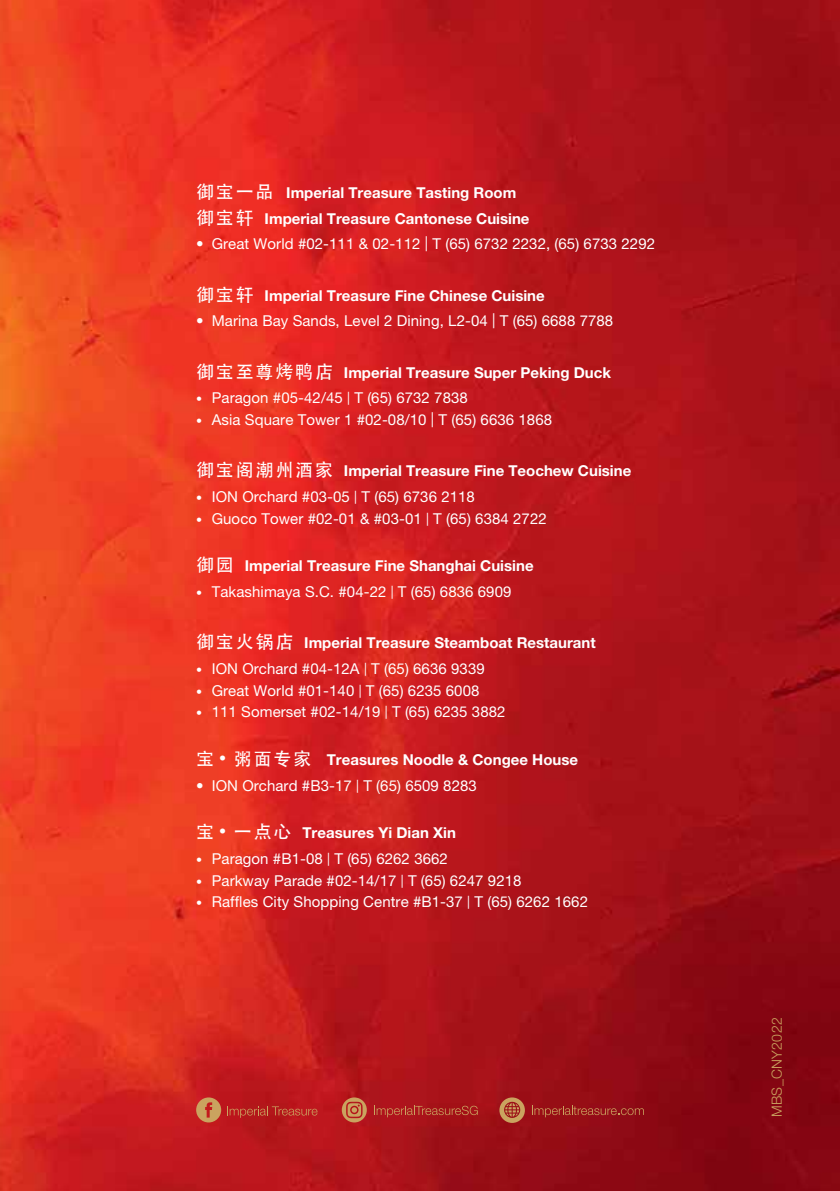
<style>
.page{position:relative;width:840px;height:1191px;background:#fff}
.page>*{position:absolute;margin:0;border:0;box-sizing:border-box;transform-origin:0 0}
.t1{font:15px "Helvetica Neue LT Std";letter-spacing:.005em;color:#fff}
.t2{font:700 15px/25.6px "Helvetica Neue LT Std";color:#fff}
.t3{font:300 14px "Helvetica Neue LT Std";letter-spacing:.025em;color:#caa35f}
.s1{font-family:"ST Heiti SC";font-weight:500;font-size:18px}
.s2{font-size:12px}
.s3{font-size:13px}
.s4{font-family:"ST Heiti SC";font-weight:500;font-size:16px}
</style>
<div class="page">
<img style="left:0;top:0;width:839px;height:1191px">
<svg style="left:531px;top:1106px;width:112px;height:11px"></svg>
<svg style="left:499px;top:1097px;width:25px;height:26px"></svg>
<svg style="left:374px;top:1105px;width:103px;height:12px"></svg>
<svg style="left:341px;top:1097px;width:25px;height:25px"></svg>
<svg style="left:227px;top:1106px;width:90px;height:11px"></svg>
<svg style="left:196px;top:1097px;width:25px;height:25px"></svg>
<p class="t2" style="left:196px;top:179px;width:335px"><span class="s1">御宝一品</span> Imperial Treasure Tasting Room<span class="s1">御宝轩</span> Imperial Treasure Cantonese Cuisine</p>
<p class="t1" style="left:196px;top:235px;width:460px">• Great World #02-111 &amp; 02-112 | T (65) 6732 2232, (65) 6733 2292</p>
<p class="t2" style="left:196px;top:282px;width:350px"><span class="s1">御宝轩</span> Imperial Treasure Fine Chinese Cuisine</p>
<p class="t1" style="left:196px;top:312px;width:418px">• Marina Bay Sands, Level 2 Dining, L2-04 | T (65) 6688 7788</p>
<p class="t2" style="left:196px;top:359px;width:416px"><span class="s1">御宝至尊烤鸭店</span> Imperial Treasure Super Peking Duck</p>
<p class="t1" style="left:196px;top:389px;width:273px"><span class="s2">•</span> Paragon #05-42/45 <span class="s3">|</span> T (65) 6732 7838</p>
<p class="t1" style="left:196px;top:411px;width:357px"><span class="s2">•</span> Asia Square Tower 1 #02-08/10 | T (65) 6636 1868</p>
<p class="t2" style="left:196px;top:458px;width:436px"><span class="s1">御宝阁潮州酒家</span> Imperial Treasure Fine Teochew Cuisine</p>
<p class="t1" style="left:196px;top:488px;width:280px"><span class="s2">•</span> ION Orchard #03-05 <span class="s3">|</span> T (65) 6736 2118</p>
<p class="t1" style="left:196px;top:509px;width:352px"><span class="s2">•</span> Guoco Tower #02-01 &amp; #03-01 <span class="s3">|</span> T (65) 6384 2722</p>
<p class="t2" style="left:196px;top:552px;width:339px"><span class="s1">御园</span> Imperial Treasure Fine Shanghai Cuisine</p>
<p class="t1" style="left:196px;top:582px;width:317px"><span class="s2">•</span> Takashimaya S.C. #04-22 <span class="s3">|</span> T (65) 6836 6909</p>
<p class="t2" style="left:196px;top:629px;width:401px"><span class="s1">御宝火锅店</span> Imperial Treasure Steamboat Restaurant</p>
<p class="t1" style="left:196px;top:659px;width:290px"><span class="s2">•</span> ION Orchard #04-12A <span class="s3">|</span> T (65) 6636 9339</p>
<p class="t1" style="left:196px;top:681px;width:285px"><span class="s2">•</span> Great World #01-140 <span class="s3">|</span> T (65) 6235 6008</p>
<p class="t1" style="left:196px;top:703px;width:311px"><span class="s2">•</span> 111 Somerset #02-14/19 <span class="s3">|</span> T (65) 6235 3882</p>
<p class="t2" style="left:196px;top:747px;width:383px"><span class="s1">宝</span> <span class="s4">•</span> <span class="s1">粥面专家</span> Treasures Noodle &amp; Congee House</p>
<p class="t1" style="left:196px;top:776px;width:282px">• ION Orchard #B3-17 <span class="s3">|</span> T (65) 6509 8283</p>
<p class="t2" style="left:196px;top:820px;width:261px"><span class="s1">宝</span> <span class="s4">•</span> <span class="s1">一点心</span> Treasures Yi Dian Xin</p>
<p class="t1" style="left:196px;top:849px;width:253px"><span class="s2">•</span> Paragon #B1-08 <span class="s3">|</span> T (65) 6262 3662</p>
<p class="t1" style="left:196px;top:871px;width:327px"><span class="s2">•</span> Parkway Parade #02-14/17 <span class="s3">|</span> T (65) 6247 9218</p>
<p class="t1" style="left:196px;top:893px;width:393px"><span class="s2">•</span> Raffles City Shopping Centre #B1-37 <span class="s3">|</span> T (65) 6262 1662</p>
<p class="t3" style="left:767px;top:1117px;width:101px;rotate:-90deg">MBS_CNY2022</p>
</div>
